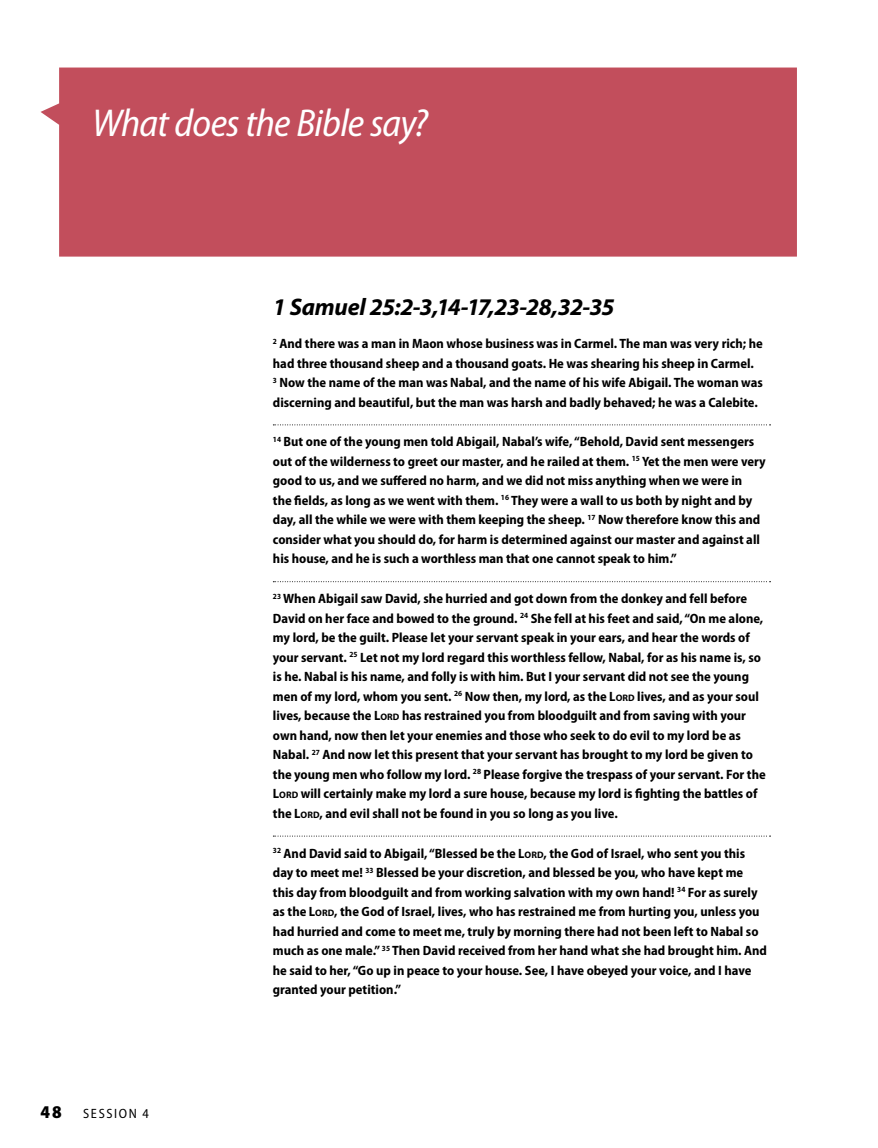
<style>
.page{position:relative;width:878px;height:1148px;background:#fff}
.page>*{position:absolute;margin:0;border:0;box-sizing:border-box;transform-origin:0 0}
.t1{font:italic semi-condensed 39px "Myriad Pro";letter-spacing:-.02em;color:#fff}
.t2{font:italic 700 24px "Myriad Pro";letter-spacing:-.025em;color:#000}
.t3{font:900 semi-condensed 18px "Myriad Pro";color:#000}
.t4{font:700 semi-condensed 13.5px/19.5px "Myriad Pro";color:#000}
.t5{font:semi-condensed 13.5px "Myriad Pro";letter-spacing:.13em;color:#000}
.s1{font-stretch:normal;font-size:9.45px}
</style>
<div class="page">
<svg style="left:273px;top:424px;width:497px;height:1px"></svg>
<svg style="left:273px;top:581px;width:497px;height:1px"></svg>
<svg style="left:273px;top:835px;width:497px;height:1px"></svg>
<div style="left:41px;top:68px;width:756px;height:188px;background:#c24e5c"></div>
<h1 class="t1" style="left:92px;top:102px;width:337px">What does the Bible say?</h1>
<h3 class="t3" style="left:40px;top:1102px;width:23px">48</h3>
<p class="t5" style="left:83px;top:1106px;width:67px">SESS ION 4</p>
<h2 class="t2" style="left:273px;top:291px;width:343px">1 Samuel 25:2-3,14-17,23-28,32-35</h2>
<p class="t4" style="left:273px;top:334px;width:491px"><sup>2</sup> And there was a man in Maon whose business was in Carmel. The man was very rich; he had three thousand sheep and a thousand goats. He was shearing his sheep in Carmel.<br><sup>3</sup> Now the name of the man was Nabal, and the name of his wife Abigail. The woman was discerning and beautiful, but the man was harsh and badly behaved; he was a Calebite.</p>
<p class="t4" style="left:273px;top:432px;width:494px"><sup>14</sup> But one of the young men told Abigail, Nabal’s wife, “Behold, David sent messengers out of the wilderness to greet our master, and he railed at them. <sup>15</sup> Yet the men were very good to us, and we suffered no harm, and we did not miss anything when we were in<br>the fields, as long as we went with them. <sup>16</sup> They were a wall to us both by night and by day, all the while we were with them keeping the sheep. <sup>17</sup> Now therefore know this and consider what you should do, for harm is determined against our master and against all his house, and he is such a worthless man that one cannot speak to him.”</p>
<p class="t4" style="left:273px;top:589px;width:494px"><sup>23</sup> When Abigail saw David, she hurried and got down from the donkey and fell before David on her face and bowed to the ground. <sup>24</sup> She fell at his feet and said, “On me alone, my lord, be the guilt. Please let your servant speak in your ears, and hear the words of your servant. <sup>25</sup> Let not my lord regard this worthless fellow, Nabal, for as his name is, so is he. Nabal is his name, and folly is with him. But I your servant did not see the young men of my lord, whom you sent. <sup>26</sup> Now then, my lord, as the L<span class="s1">ORD</span> lives, and as your soul lives, because the L<span class="s1">ORD</span> has restrained you from bloodguilt and from saving with your own hand, now then let your enemies and those who seek to do evil to my lord be as Nabal. <sup>27</sup> And now let this present that your servant has brought to my lord be given to the young men who follow my lord. <sup>28</sup> Please forgive the trespass of your servant. For the L<span class="s1">ORD</span> will certainly make my lord a sure house, because my lord is fighting the battles of the L<span class="s1">ORD</span>, and evil shall not be found in you so long as you live.</p>
<p class="t4" style="left:273px;top:843px;width:495px"><sup>32</sup> And David said to Abigail, “Blessed be the L<span class="s1">ORD</span>, the God of Israel, who sent you this day to meet me! <sup>33</sup> Blessed be your discretion, and blessed be you, who have kept me this day from bloodguilt and from working salvation with my own hand! <sup>34</sup> For as surely as the L<span class="s1">ORD</span>, the God of Israel, lives, who has restrained me from hurting you, unless you had hurried and come to meet me, truly by morning there had not been left to Nabal so much as one male.” <sup>35</sup> Then David received from her hand what she had brought him. And he said to her, “Go up in peace to your house. See, I have obeyed your voice, and I have granted your petition.”</p>
</div>
